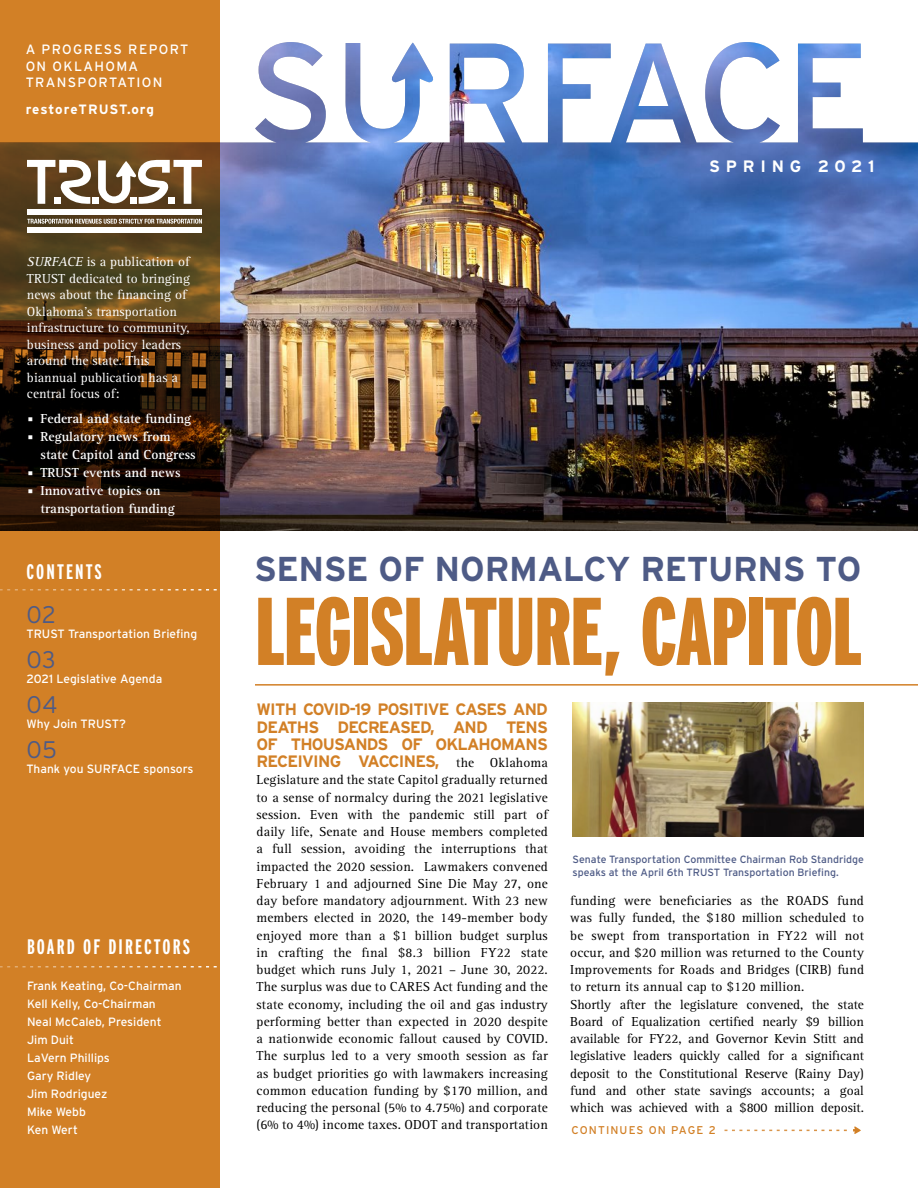
<style>
.page{position:relative;width:918px;height:1188px;background:#fff}
.page>*{position:absolute;margin:0;border:0;box-sizing:border-box;transform-origin:0 0}
.t1{font:900 extra-condensed 96px "Interstate";letter-spacing:-.01em;color:#d28026}
.t2{font:700 34.5px "Interstate";letter-spacing:-.01em;color:#4e5b86}
.t3{font:300 24px "Interstate";letter-spacing:.02em;color:#4e5b86}
.t4{font:700 extra-condensed 21px "Interstate";letter-spacing:.1em;color:#fff}
.t5{font:700 16.5px/17.2px "Interstate";letter-spacing:-.05em;color:#d28026;text-align:justify}
.t6{font:700 16.5px "Interstate";letter-spacing:.35em;color:#fff}
.t7{font:13.5px/17.2px "Rotis Serif";letter-spacing:-.005em;color:#000;text-align:justify}
.t8{font:13.5px/16.5px "Rotis Serif";color:#fff}
.t9{font:700 13.5px/18px "Rotis Serif";color:#fff}
.t10{font:13.5px/16.5px "Interstate";letter-spacing:.1em;color:#fff}
.t11{font:700 13.5px "Interstate";letter-spacing:.065em;color:#fff}
.t12{font:12px/18px "Interstate";color:#fff}
.t13{font:11.25px "Interstate";letter-spacing:.1em;color:#d28026}
.t14{font:10.5px/12.8px "Interstate";color:#4e5b86}
.s1{font-style:italic}
.s2{font-family:"Rotis Serif";font-weight:400;font-size:13.5px;color:#000}
</style>
<div class="page">
<img style="left:220px;top:42px;width:698px;height:489px">
<svg style="left:0;top:0;width:220px;height:1188px;background:#a5651f"></svg>
<svg style="left:0;top:589px;width:220px;height:2px"></svg>
<svg style="left:0;top:966px;width:220px;height:2px"></svg>
<svg style="left:724px;top:1130px;width:123px;height:1px"></svg>
<svg style="left:853px;top:1126px;width:8px;height:8px"></svg>
<svg style="left:27px;top:160px;width:64px;height:44px"></svg>
<div style="left:93px;top:197px;width:6px;height:7px;background:#fff"></div>
<div style="left:54px;top:197px;width:7px;height:7px;background:#fff"></div>
<svg style="left:98px;top:160px;width:104px;height:44px"></svg>
<div style="left:168px;top:197px;width:7px;height:7px;background:#fff"></div>
<div style="left:130px;top:197px;width:6px;height:7px;background:#fff"></div>
<div style="left:27px;top:209px;width:175px;height:6px;background:#fff"></div>
<div style="left:27px;top:228px;width:175px;height:5px;background:#fff"></div>
<svg style="left:27px;top:219px;width:175px;height:5px"></svg>
<hr style="left:255px;top:684px;width:663px;height:2px;background:#d28026">
<img style="left:572px;top:702px;width:292px;height:135px">
<svg style="left:28px;top:417px;width:4px;height:4px"></svg>
<svg style="left:28px;top:435px;width:4px;height:4px"></svg>
<svg style="left:28px;top:471px;width:4px;height:4px"></svg>
<svg style="left:28px;top:489px;width:4px;height:4px"></svg>
<p class="t10" style="left:26px;top:41px;width:164px">A PROGRESS REPORT<br>ON OKLAHOMA<br>TRANSPORTATION</p>
<p class="t11" style="left:26px;top:102px;width:130px">restoreTRUST.org</p>
<p class="t8" style="left:27px;top:254px;width:165px"><span class="s1">SURFACE</span> is a publication of<br>TRUST dedicated to bringing news about the financing of<br>Oklahoma’s transportation infrastructure to community, business and policy leaders around the state. This biannual publication has a central focus of:</p>
<p class="t9" style="left:40px;top:410px;width:157px">Federal and state funding<br>Regulatory news from state Capitol and Congress<br>TRUST events and news<br>Innovative topics on transportation funding</p>
<h3 class="t4" style="left:27px;top:560px;width:77px">CONTENTS</h3>
<h3 class="t3" style="left:27px;top:601px;width:31px">02</h3>
<p class="t12" style="left:27px;top:624px;width:172px">TRUST Transportation Briefing</p>
<h3 class="t3" style="left:27px;top:646px;width:31px">03</h3>
<p class="t12" style="left:27px;top:669px;width:137px">2021 Legislative Agenda</p>
<h3 class="t3" style="left:27px;top:691px;width:33px">04</h3>
<p class="t12" style="left:27px;top:714px;width:101px">Why Join TRUST?</p>
<h3 class="t3" style="left:27px;top:736px;width:32px">05</h3>
<p class="t12" style="left:27px;top:759px;width:169px">Thank you SURFACE sponsors</p>
<h3 class="t4" style="left:27px;top:935px;width:165px">BOARD OF DIRECTORS</h3>
<p class="t12" style="left:27px;top:977px;width:156px">Frank Keating, Co-Chairman<br>Kell Kelly, Co-Chairman<br>Neal McCaleb, President<br>Jim Duit<br>LaVern Phillips<br>Gary Ridley<br>Jim Rodriguez<br>Mike Webb<br>Ken Wert</p>
<p class="t6" style="left:709px;top:157px;width:167px">SPRING 2021</p>
<h2 class="t2" style="left:254px;top:550px;width:609px">SENSE OF NORMALCY RETURNS TO</h2>
<h1 class="t1" style="left:255px;top:578px;width:609px">LEGISLATURE, CAPITOL</h1>
<p class="t5" style="left:257px;top:701px;width:293px">WITH COVID-19 POSITIVE CASES AND DEATHS DECREASED, AND TENS OF THOUSANDS OF OKLAHOMANS RECEIVING VACCINES, <span class="s2">the Oklahoma</span></p>
<p class="t7" style="left:257px;top:772px;width:293px">Legislature and the state Capitol gradually returned to a sense of normalcy during the 2021 legislative session. Even with the pandemic still part of daily life, Senate and House members completed a full session, avoiding the interruptions that impacted the 2020 session. Lawmakers convened February 1 and adjourned Sine Die May 27, one day before mandatory adjournment. With 23 new members elected in 2020, the 149-member body enjoyed more than a $1 billion budget surplus in crafting the final $8.3 billion FY22 state budget which runs July 1, 2021 – June 30, 2022.<br>The surplus was due to CARES Act funding and the state economy, including the oil and gas industry performing better than expected in 2020 despite a nationwide economic fallout caused by COVID.<br>The surplus led to a very smooth session as far as budget priorities go with lawmakers increasing common education funding by $170 million, and reducing the personal (5% to 4.75%) and corporate (6% to 4%) income taxes. ODOT and transportation</p>
<p class="t14" style="left:573px;top:853px;width:293px">Senate Transportation Committee Chairman Rob Standridge speaks at the April 6th TRUST Transportation Briefing.</p>
<p class="t7" style="left:570px;top:892px;width:295px;text-align:left">funding were beneficiaries as the ROADS fund was fully funded, the $180 million scheduled to be swept from transportation in FY22 will not occur, and $20 million was returned to the County Improvements for Roads and Bridges (CIRB) fund to return its annual cap to $120 million.<br>Shortly after the legislature convened, the state Board of Equalization certified nearly $9 billion available for FY22, and Governor Kevin Stitt and legislative leaders quickly called for a significant deposit to the Constitutional Reserve (Rainy Day) fund and other state savings accounts; a goal which was achieved with a $800 million deposit.</p>
<p class="t13" style="left:572px;top:1124px;width:146px">CONTINUES ON PAGE 2</p>
</div>
